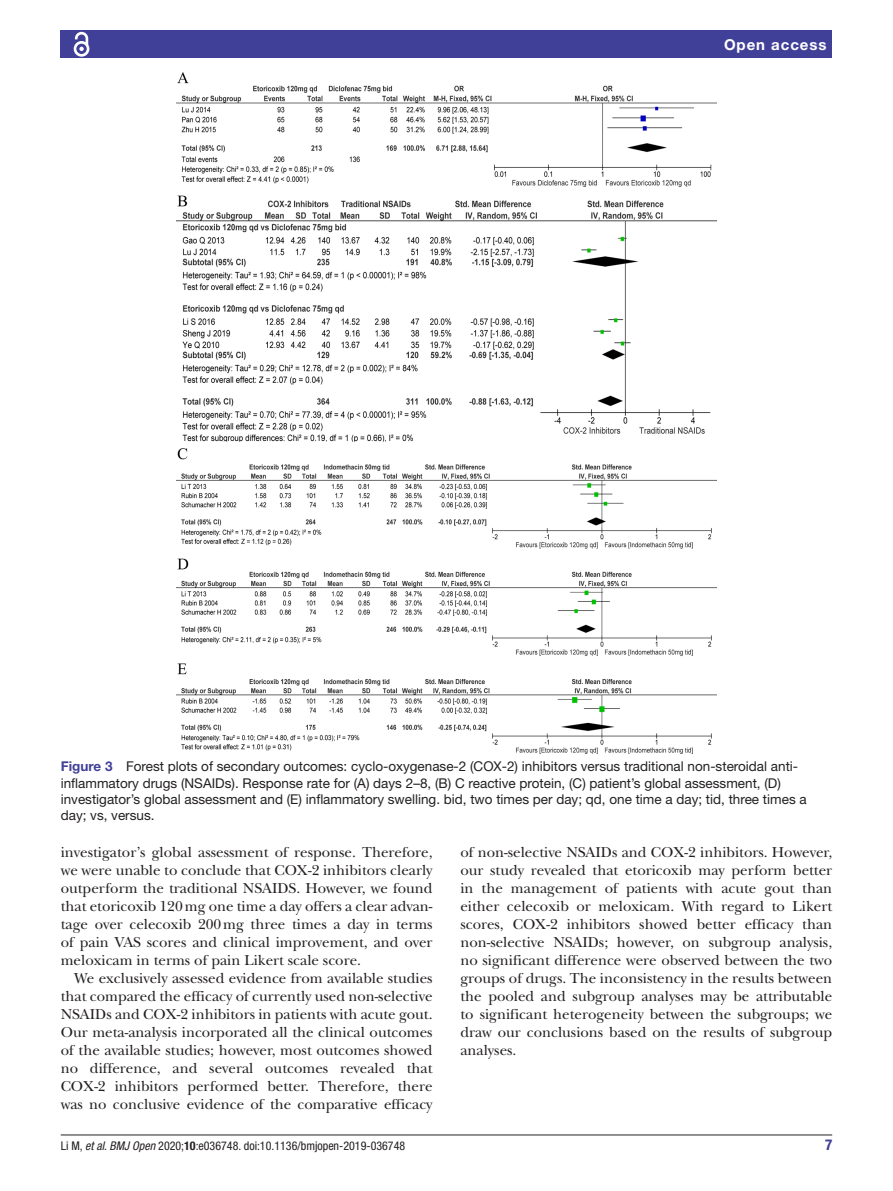
<style>
.page{position:relative;width:893px;height:1191px;background:#fff}
.page>*{position:absolute;margin:0;border:0;box-sizing:border-box;transform-origin:0 0}
.t1{font:15px/18px "New Baskerville";color:#231f20;text-align:justify}
.t2{font:700 15px "Helvetica Neue LT Std";letter-spacing:.065em;color:#fff}
.t3{font:700 condensed 15px "Helvetica Neue LT Std";color:#414099}
.t4{font:13.5px/16.2px "Helvetica Neue LT Std";color:#231f20}
.t5{font:condensed 12px "Helvetica Neue LT Std";color:#231f20}
.s1{font-weight:700;color:#414099}
.s2{font-style:italic}
.s3{font-weight:700}
</style>
<div class="page">
<hr style="left:61px;top:1134px;width:771px;height:1px;background:#231f20">
<div style="left:61px;top:31px;width:771px;height:27px;background:#414099"></div>
<svg style="left:73px;top:31px;width:17px;height:26px"></svg>
<img style="left:176px;top:73px;width:540px;height:680px">
<p class="t2" style="left:724px;top:35px;width:104px">Open access</p>
<p class="t4" style="left:61px;top:758px;width:747px"><span class="s1">Figure 3</span> Forest plots of secondary outcomes: cyclo-oxygenase-2 (COX-2) inhibitors versus traditional non-steroidal anti&shy;inflammatory drugs (NSAIDs). Response rate for (A) days 2–8, (B) C reactive protein, (C) patient’s global assessment, (D) investigator’s global assessment and (E) inflammatory swelling. bid, two times per day; qd, one time a day; tid, three times a day; vs, versus.</p>
<p class="t1" style="left:61px;top:843px;width:373px">investigator’s global assessment of response. Therefore, we were unable to conclude that COX-2 inhibitors clearly outperform the traditional NSAIDS. However, we found that etoricoxib 120mg one time a day offers a clear advan&shy;tage over celecoxib 200mg three times a day in terms of pain VAS scores and clinical improvement, and over meloxicam in terms of pain Likert scale score.</p>
<p class="t1" style="left:61px;top:969px;width:373px;text-indent:14px">We exclusively assessed evidence from available studies that compared the efficacy of currently used non-selective NSAIDs and COX-2 inhibitors in patients with acute gout.<br>Our meta-analysis incorporated all the clinical outcomes of the available studies; however, most outcomes showed no difference, and several outcomes revealed that COX-2 inhibitors performed better. Therefore, there was no conclusive evidence of the comparative efficacy</p>
<p class="t1" style="left:460px;top:843px;width:373px">of non-selective NSAIDs and COX-2 inhibitors. However, our study revealed that etoricoxib may perform better in the management of patients with acute gout than either celecoxib or meloxicam. With regard to Likert scores, COX-2 inhibitors showed better efficacy than non-selective NSAIDs; however, on subgroup analysis, no significant difference were observed between the two groups of drugs. The inconsistency in the results between the pooled and subgroup analyses may be attributable to significant heterogeneity between the subgroups; we draw our conclusions based on the results of subgroup analyses.</p>
<p class="t5" style="left:61px;top:1138px;width:346px">Li M, <span class="s2">et al</span>. <span class="s2">BMJ Open</span> 2020;<span class="s3">10</span>:e036748. doi:10.1136/bmjopen-2019-036748</p>
<p class="t3" style="left:825px;top:1135px;width:9px">7</p>
</div>
